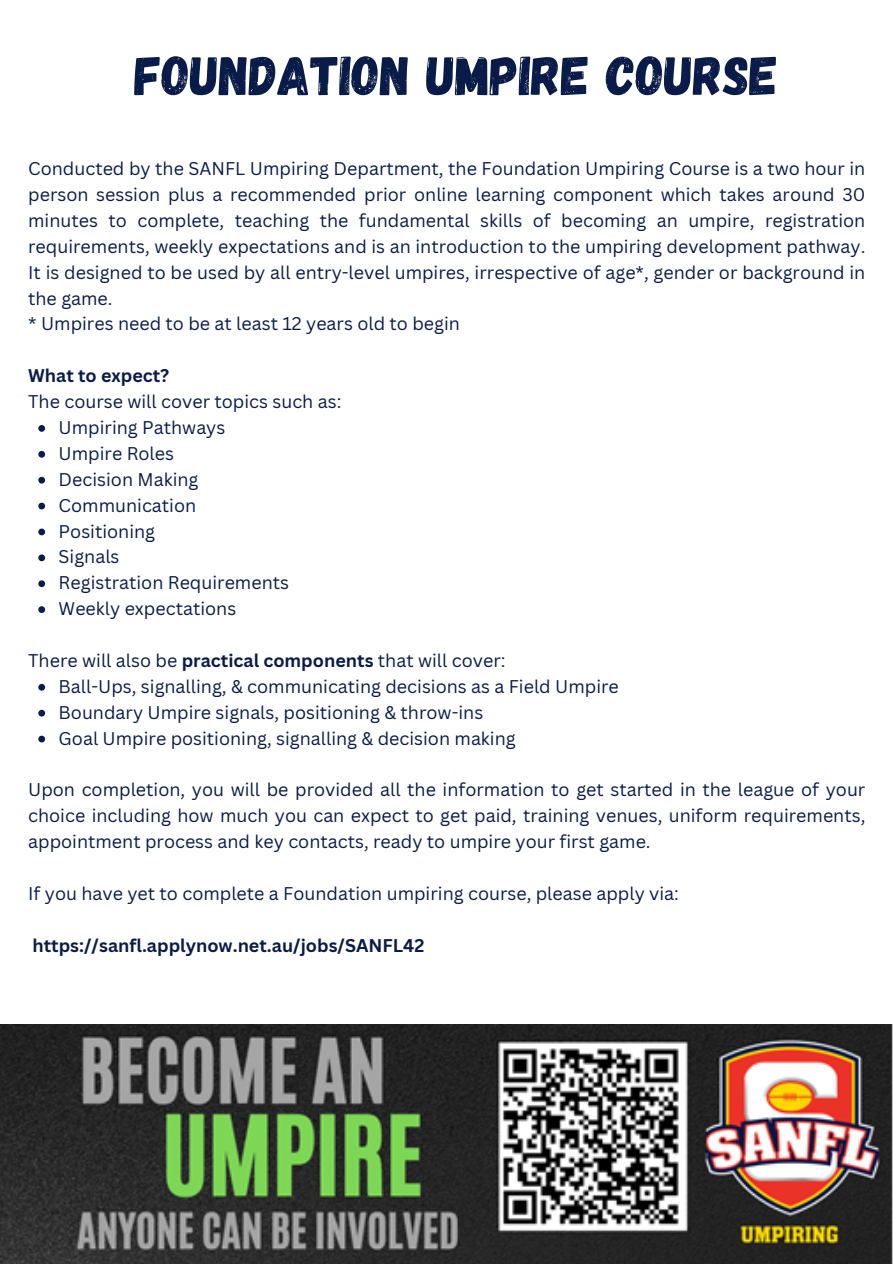
<style>
.page{position:relative;width:894px;height:1264px;background:#fff}
.page>*{position:absolute;margin:0;border:0;box-sizing:border-box;transform-origin:0 0}
.t1{font:55.05px "Gagalin";color:#091b48}
.t2{font:17.85px/25.8px "Canva Sans";color:#091b48;text-align:justify}
.t3{font:700 17.85px "Canva Sans";color:#091b48}
.s1{font-weight:700}
</style>
<div class="page">
<svg style="left:38px;top:425px;width:7px;height:7px"></svg>
<svg style="left:38px;top:451px;width:7px;height:6px"></svg>
<svg style="left:38px;top:477px;width:7px;height:6px"></svg>
<svg style="left:38px;top:502px;width:7px;height:7px"></svg>
<svg style="left:38px;top:528px;width:7px;height:7px"></svg>
<svg style="left:38px;top:554px;width:7px;height:7px"></svg>
<svg style="left:38px;top:580px;width:7px;height:7px"></svg>
<svg style="left:38px;top:606px;width:7px;height:7px"></svg>
<svg style="left:38px;top:684px;width:7px;height:6px"></svg>
<svg style="left:38px;top:709px;width:7px;height:7px"></svg>
<svg style="left:38px;top:735px;width:7px;height:7px"></svg>
<img style="left:0;top:1024px;width:893px;height:239px">
<h2 class="t1" style="left:135px;top:40px;width:644px">FOUNDATION UMPIRE COURSE</h2>
<h1 class="t2" style="left:28px;top:155px;width:838px">Conducted by the SANFL Umpiring Department, the Foundation Umpiring Course is a two hour in person session plus a recommended prior online learning component which takes around 30 minutes to complete, teaching the fundamental skills of becoming an umpire, registration requirements, weekly expectations and is an introduction to the umpiring development pathway.<br>It is designed to be used by all entry-level umpires, irrespective of age*, gender or background in the game.</h1>
<p class="t2" style="left:28px;top:310px;width:433px">* Umpires need to be at least 12 years old to begin</p>
<p class="t3" style="left:28px;top:363px;width:143px">What to expect?</p>
<p class="t2" style="left:28px;top:388px;width:314px">The course will cover topics such as:</p>
<p class="t2" style="left:59px;top:414px;width:168px">Umpiring Pathways</p>
<p class="t2" style="left:59px;top:440px;width:117px">Umpire Roles</p>
<p class="t2" style="left:59px;top:466px;width:141px">Decision Making</p>
<p class="t2" style="left:59px;top:492px;width:139px">Communication</p>
<p class="t2" style="left:59px;top:517px;width:98px">Positioning</p>
<p class="t2" style="left:59px;top:543px;width:62px">Signals</p>
<p class="t2" style="left:59px;top:569px;width:232px">Registration Requirements</p>
<p class="t2" style="left:59px;top:595px;width:179px">Weekly expectations</p>
<p class="t2" style="left:28px;top:647px;width:478px">There will also be <span class="s1">practical components</span> that will cover:</p>
<p class="t2" style="left:59px;top:673px;width:561px">Ball-Ups, signalling, &amp; communicating decisions as a Field Umpire</p>
<p class="t2" style="left:59px;top:699px;width:426px">Boundary Umpire signals, positioning &amp; throw-ins</p>
<p class="t2" style="left:59px;top:724px;width:458px">Goal Umpire positioning, signalling &amp; decision making</p>
<p class="t2" style="left:28px;top:776px;width:838px">Upon completion, you will be provided all the information to get started in the league of your choice including how much you can expect to get paid, training venues, uniform requirements, appointment process and key contacts, ready to umpire your first game.</p>
<p class="t2" style="left:28px;top:880px;width:652px">If you have yet to complete a Foundation umpiring course, please apply via:</p>
<p class="t3" style="left:32px;top:932px;width:393px">https://sanfl.applynow.net.au/jobs/SANFL42</p>
</div>
